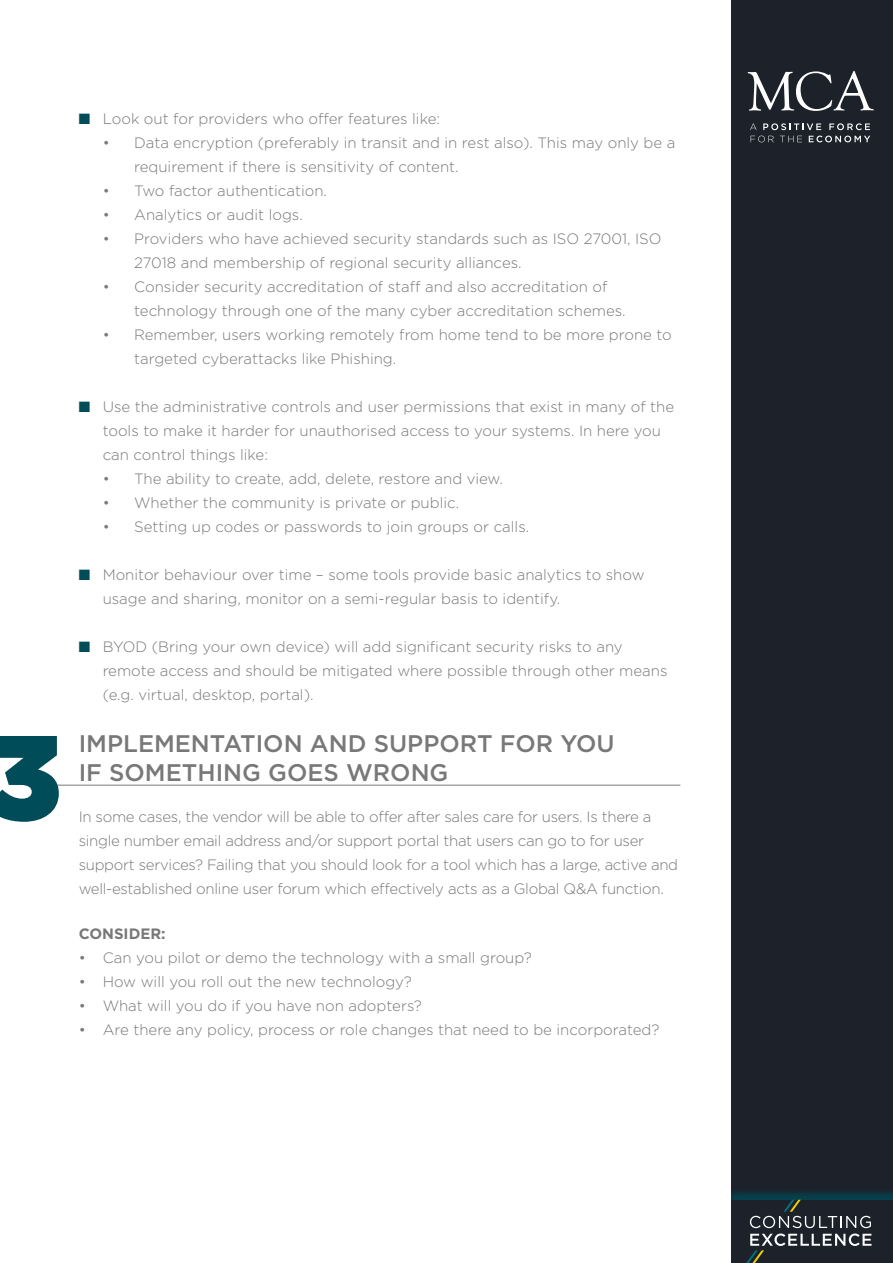
<style>
.page{position:relative;width:893px;height:1263px;background:#fff}
.page>*{position:absolute;margin:0;border:0;box-sizing:border-box;transform-origin:0 0}
.t1{font:900 120px "Gotham";color:#004c59}
.t2{font:500 24px/28.5px "Gotham";color:#797878}
.t3{font:300 15px/24px "Gotham";color:#797878}
.t4{font:300 15px/24px "Gotham";letter-spacing:-.02em;color:#797878}
.t5{font:700 15px "Gotham";color:#797878}
.s1{color:#004c59}
</style>
<div class="page">
<div style="left:730px;top:0;width:163px;height:1263px;background:#1c212a"></div>
<svg style="left:748px;top:71px;width:126px;height:40px"></svg>
<svg style="left:750px;top:123px;width:7px;height:7px"></svg>
<svg style="left:763px;top:123px;width:58px;height:7px"></svg>
<svg style="left:829px;top:123px;width:41px;height:7px"></svg>
<svg style="left:751px;top:136px;width:23px;height:6px"></svg>
<svg style="left:780px;top:136px;width:22px;height:6px"></svg>
<svg style="left:809px;top:136px;width:61px;height:6px"></svg>
<div style="left:724px;top:1187px;width:169px;height:76px;background:#004c59;opacity:.75"></div>
<div style="left:730px;top:1200px;width:163px;height:63px;background:#1c212a"></div>
<svg style="left:746px;top:1200px;width:125px;height:63px"></svg>
<div style="left:723px;top:0;width:8px;height:1263px;background:#fff"></div>
<hr style="left:49px;top:785px;width:631px;height:1px;background:#797878">
<h1 class="t1" style="left:-14px;top:691px;width:76px">3</h1>
<p class="t3" style="left:79px;top:106px;width:363px"><span class="s1">■</span> Look out for providers who offer features like:</p>
<p class="t3" style="left:134px;top:130px;width:543px;text-indent:-32px">• Data encryption (preferably in transit and in rest also). This may only be a requirement if there is sensitivity of content.</p>
<p class="t3" style="left:103px;top:178px;width:226px">• Two factor authentication.</p>
<p class="t3" style="left:103px;top:202px;width:202px">• Analytics or audit logs.</p>
<p class="t3" style="left:134px;top:226px;width:529px;text-indent:-32px">• Providers who have achieved security standards such as ISO 27001, ISO<br>27018 and membership of regional security alliances.</p>
<p class="t3" style="left:134px;top:274px;width:493px;text-indent:-32px">• Consider security accreditation of staff and also accreditation of technology through one of the many cyber accreditation schemes.</p>
<p class="t3" style="left:134px;top:322px;width:539px;text-indent:-32px">• Remember, users working remotely from home tend to be more prone to targeted cyberattacks like Phishing.</p>
<p class="t3" style="left:103px;top:394px;width:573px;text-indent:-24px"><span class="s1">■</span> Use the administrative controls and user permissions that exist in many of the tools to make it harder for unauthorised access to your systems. In here you can control things like:</p>
<p class="t3" style="left:103px;top:466px;width:402px">• The ability to create, add, delete, restore and view.</p>
<p class="t3" style="left:103px;top:490px;width:358px">• Whether the community is private or public.</p>
<p class="t3" style="left:103px;top:514px;width:428px">• Setting up codes or passwords to join groups or calls.</p>
<p class="t3" style="left:103px;top:562px;width:543px;text-indent:-24px"><span class="s1">■</span> Monitor behaviour over time – some tools provide basic analytics to show usage and sharing, monitor on a semi-regular basis to identify.</p>
<p class="t3" style="left:103px;top:634px;width:566px;text-indent:-24px"><span class="s1">■</span> BYOD (Bring your own device) will add significant security risks to any remote access and should be mitigated where possible through other means (e.g. virtual, desktop, portal).</p>
<h2 class="t2" style="left:79px;top:729px;width:537px">IMPLEMENTATION AND SUPPORT FOR YOU<br>IF SOMETHING GOES WRONG</h2>
<p class="t4" style="left:79px;top:804px;width:601px">In some cases, the vendor will be able to offer after sales care for users. Is there a single number email address and/or support portal that users can go to for user support services? Failing that you should look for a tool which has a large, active and well-established online user forum which effectively acts as a Global Q&amp;A function.</p>
<p class="t5" style="left:79px;top:924px;width:89px">CONSIDER:</p>
<p class="t3" style="left:79px;top:945px;width:455px">• Can you pilot or demo the technology with a small group?</p>
<p class="t3" style="left:79px;top:969px;width:335px">• How will you roll out the new technology?</p>
<p class="t3" style="left:79px;top:993px;width:345px">• What will you do if you have non adopters?</p>
<p class="t3" style="left:79px;top:1017px;width:582px">• Are there any policy, process or role changes that need to be incorporated?</p>
</div>
